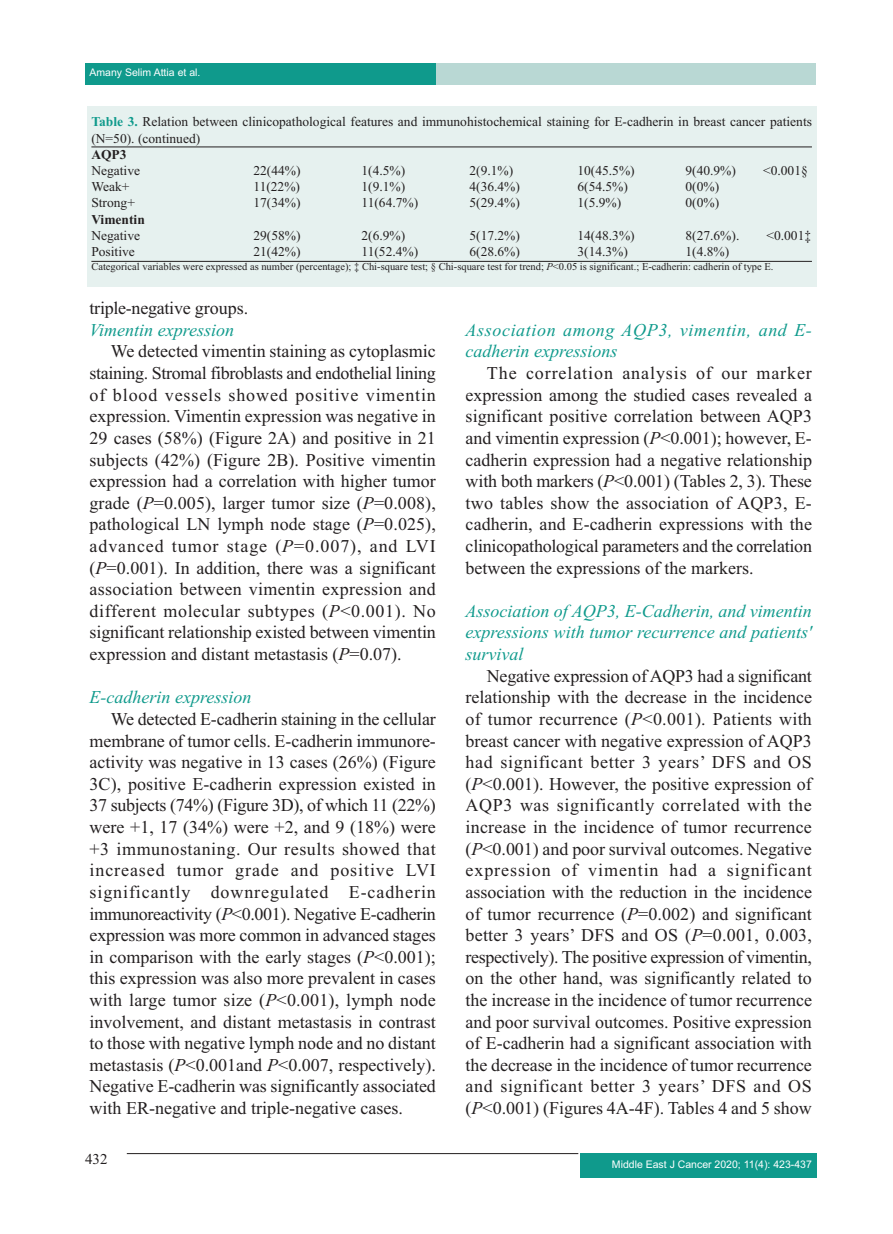
<style>
.page{position:relative;width:893px;height:1234px;background:#fff}
.page>*{position:absolute;margin:0;border:0;box-sizing:border-box;transform-origin:0 0}
.t1{font:18px/21.6px "Times New Roman";color:#231f20;text-align:justify}
.t2{font:italic 18px/21.6px "Times New Roman";color:#0f9a8c;text-align:justify}
.t3{font:italic 18px/21.6px "Times New Roman";letter-spacing:.035em;color:#0f9a8c}
.t4{font:15px "Times New Roman";color:#231f20}
.t5{font:13.5px/16.2px "Times New Roman";color:#231f20}
.t6{font:700 13.5px "Times New Roman";color:#231f20}
.t7{font:10.5px "Times New Roman";color:#231f20}
.t8{font:10.5px "Arial";color:#fff}
.s1{font-weight:700;color:#0f9a8c}
.s2{font-style:italic}
</style>
<div class="page">
<div style="left:86px;top:64px;width:730px;height:21px;background:#b9d8d4"></div>
<div style="left:85px;top:64px;width:351px;height:21px;background:#0f9a8c"></div>
<div style="left:580px;top:1153px;width:236px;height:24px;background:#0f9a8c"></div>
<hr style="left:127px;top:1152px;width:451px;height:1px;background:#231f20">
<div style="left:87px;top:106px;width:729px;height:181px;background:#e6f1ef"></div>
<hr style="left:91px;top:146px;width:721px;height:1px;background:#231f20">
<hr style="left:91px;top:261px;width:721px;height:1px;background:#231f20">
<p class="t8" style="left:90px;top:68px;width:112px">Amany Selim Attia et al.</p>
<p class="t5" style="left:91px;top:115px;width:722px"><span class="s1">Table 3.</span> Relation between clinicopathological features and immunohistochemical staining for E-cadherin in breast cancer patients (N=50). (continued)</p>
<p class="t6" style="left:91px;top:149px;width:37px">AQP3</p>
<p class="t5" style="left:91px;top:163px;width:50px">Negative</p>
<p class="t5" style="left:253px;top:163px;width:49px">22(44%)</p>
<p class="t5" style="left:361px;top:163px;width:45px">1(4.5%)</p>
<p class="t5" style="left:469px;top:163px;width:45px">2(9.1%)</p>
<p class="t5" style="left:577px;top:163px;width:59px">10(45.5%)</p>
<p class="t5" style="left:685px;top:163px;width:52px">9(40.9%)</p>
<p class="t5" style="left:763px;top:163px;width:46px">&lt;0.001§</p>
<p class="t5" style="left:91px;top:180px;width:40px">Weak+</p>
<p class="t5" style="left:253px;top:180px;width:48px">11(22%)</p>
<p class="t5" style="left:361px;top:180px;width:45px">1(9.1%)</p>
<p class="t5" style="left:469px;top:180px;width:52px">4(36.4%)</p>
<p class="t5" style="left:577px;top:180px;width:52px">6(54.5%)</p>
<p class="t5" style="left:685px;top:180px;width:35px">0(0%)</p>
<p class="t5" style="left:91px;top:196px;width:45px">Strong+</p>
<p class="t5" style="left:253px;top:196px;width:49px">17(34%)</p>
<p class="t5" style="left:361px;top:196px;width:58px">11(64.7%)</p>
<p class="t5" style="left:469px;top:196px;width:52px">5(29.4%)</p>
<p class="t5" style="left:577px;top:196px;width:45px">1(5.9%)</p>
<p class="t5" style="left:685px;top:196px;width:35px">0(0%)</p>
<p class="t6" style="left:91px;top:215px;width:55px">Vimentin</p>
<p class="t5" style="left:91px;top:228px;width:50px">Negative</p>
<p class="t5" style="left:253px;top:228px;width:49px">29(58%)</p>
<p class="t5" style="left:361px;top:228px;width:45px">2(6.9%)</p>
<p class="t5" style="left:469px;top:228px;width:52px">5(17.2%)</p>
<p class="t5" style="left:577px;top:228px;width:59px">14(48.3%)</p>
<p class="t5" style="left:685px;top:228px;width:55px">8(27.6%).</p>
<p class="t5" style="left:766px;top:228px;width:46px">&lt;0.001‡</p>
<p class="t5" style="left:91px;top:244px;width:45px">Positive</p>
<p class="t5" style="left:253px;top:244px;width:49px">21(42%)</p>
<p class="t5" style="left:361px;top:244px;width:58px">11(52.4%)</p>
<p class="t5" style="left:469px;top:244px;width:52px">6(28.6%)</p>
<p class="t5" style="left:577px;top:244px;width:52px">3(14.3%)</p>
<p class="t5" style="left:685px;top:244px;width:45px">1(4.8%)</p>
<p class="t7" style="left:91px;top:263px;width:684px">Categorical variables were expressed as number (percentage); ‡ Chi-square test; § Chi-square test for trend; <span class="s2">P</span>&lt;0.05 is significant.; E-cadherin: cadherin of type E.</p>
<p class="t1" style="left:90px;top:299px;width:160px">triple-negative groups.</p>
<p class="t2" style="left:90px;top:321px;width:146px">Vimentin expression</p>
<p class="t1" style="left:90px;top:342px;width:348px;text-indent:21px">We detected vimentin staining as cytoplasmic staining. Stromal fibroblasts and endothelial lining of blood vessels showed positive vimentin expression. Vimentin expression was negative in 29 cases (58%) (Figure 2A) and positive in 21 subjects (42%) (Figure 2B). Positive vimentin expression had a correlation with higher tumor grade (<span class="s2">P</span>=0.005), larger tumor size (<span class="s2">P</span>=0.008), pathological LN lymph node stage (<span class="s2">P</span>=0.025), advanced tumor stage (<span class="s2">P</span>=0.007), and LVI (<span class="s2">P</span>=0.001). In addition, there was a significant association between vimentin expression and different molecular subtypes (<span class="s2">P</span>&lt;0.001). No significant relationship existed between vimentin expression and distant metastasis (<span class="s2">P</span>=0.07).</p>
<p class="t2" style="left:90px;top:688px;width:163px">E-cadherin expression</p>
<p class="t1" style="left:90px;top:709px;width:348px;text-indent:21px">We detected E-cadherin staining in the cellular membrane of tumor cells. E-cadherin immunore&shy;activity was negative in 13 cases (26%) (Figure 3C), positive E-cadherin expression existed in 37 subjects (74%) (Figure 3D), of which 11 (22%) were +1, 17 (34%) were +2, and 9 (18%) were +3 immunostaning. Our results showed that increased tumor grade and positive LVI significantly downregulated E-cadherin immunoreactivity (<span class="s2">P</span>&lt;0.001). Negative E-cadherin expression was more common in advanced stages in comparison with the early stages (<span class="s2">P</span>&lt;0.001); this expression was also more prevalent in cases with large tumor size (<span class="s2">P</span>&lt;0.001), lymph node involvement, and distant metastasis in contrast to those with negative lymph node and no distant metastasis (<span class="s2">P</span>&lt;0.001and <span class="s2">P</span>&lt;0.007, respectively).<br>Negative E-cadherin was significantly associated with ER-negative and triple-negative cases.</p>
<p class="t4" style="left:85px;top:1152px;width:24px">432</p>
<p class="t3" style="left:466px;top:321px;width:348px">Association among AQP3, vimentin, and E&shy;cadherin expressions</p>
<p class="t1" style="left:466px;top:364px;width:348px;text-indent:21px">The correlation analysis of our marker expression among the studied cases revealed a significant positive correlation between AQP3 and vimentin expression (<span class="s2">P</span>&lt;0.001); however, E&shy;cadherin expression had a negative relationship with both markers (<span class="s2">P</span>&lt;0.001) (Tables 2, 3). These two tables show the association of AQP3, E&shy;cadherin, and E-cadherin expressions with the clinicopathological parameters and the correlation between the expressions of the markers.</p>
<p class="t2" style="left:466px;top:601px;width:348px">Association of AQP3, E-Cadherin, and vimentin expressions with tumor recurrence and patients' survival</p>
<p class="t1" style="left:466px;top:666px;width:348px;text-indent:21px">Negative expression of AQP3 had a significant relationship with the decrease in the incidence of tumor recurrence (<span class="s2">P</span>&lt;0.001). Patients with breast cancer with negative expression of AQP3 had significant better 3 years’ DFS and OS (<span class="s2">P</span>&lt;0.001). However, the positive expression of AQP3 was significantly correlated with the increase in the incidence of tumor recurrence (<span class="s2">P</span>&lt;0.001) and poor survival outcomes. Negative expression of vimentin had a significant association with the reduction in the incidence of tumor recurrence (<span class="s2">P</span>=0.002) and significant better 3 years’ DFS and OS (<span class="s2">P</span>=0.001, 0.003, respectively). The positive expression of vimentin, on the other hand, was significantly related to the increase in the incidence of tumor recurrence and poor survival outcomes. Positive expression of E-cadherin had a significant association with the decrease in the incidence of tumor recurrence and significant better 3 years’ DFS and OS (<span class="s2">P</span>&lt;0.001) (Figures 4A-4F). Tables 4 and 5 show</p>
<p class="t8" style="left:612px;top:1160px;width:201px">Middle East J Cancer 2020; 11(4): 423-437</p>
</div>
